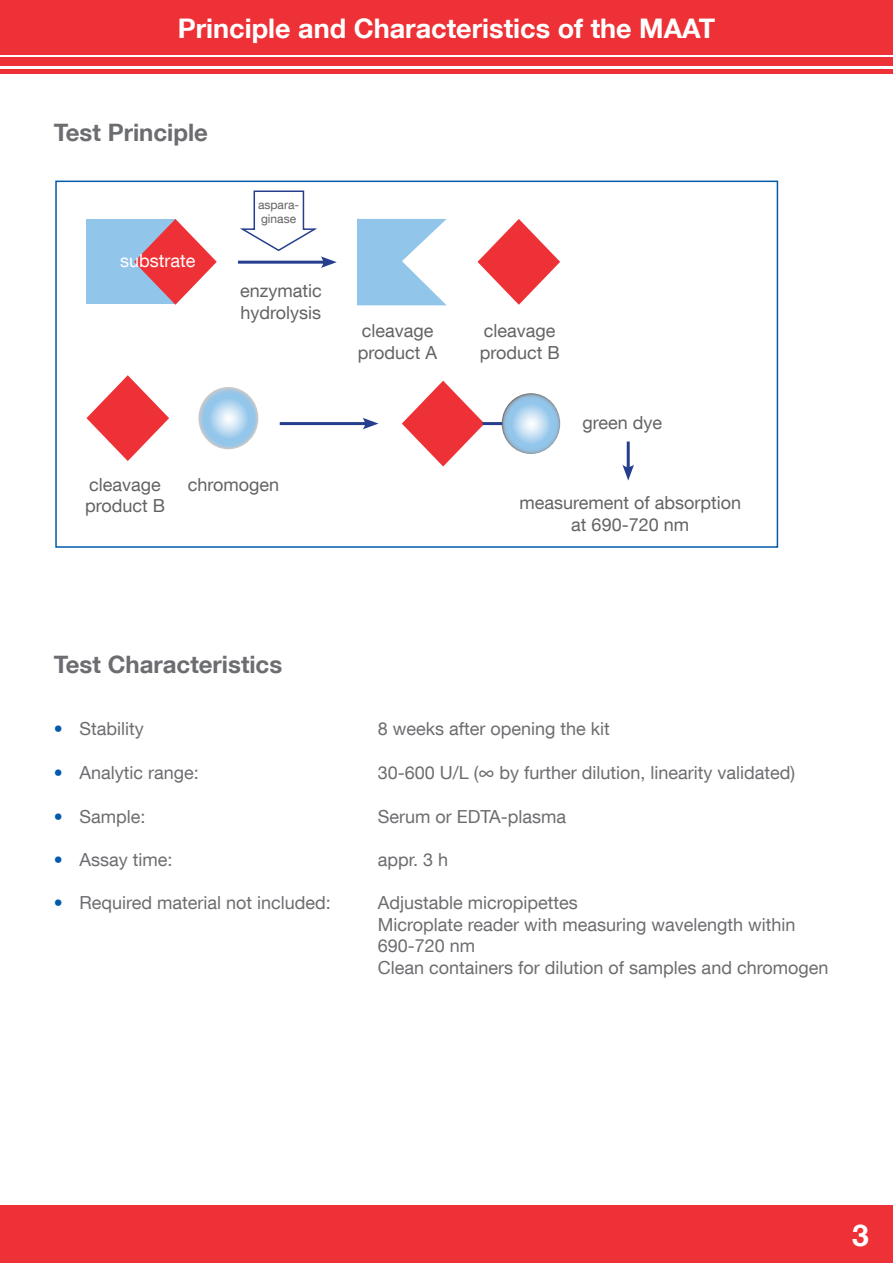
<style>
.page{position:relative;width:893px;height:1263px;background:#fff}
.page>*{position:absolute;margin:0;border:0;box-sizing:border-box;transform-origin:0 0}
.t1{font:700 30px "Helvetica Neue LT Com";color:#fff}
.t2{font:700 27px "Helvetica Neue LT Com";color:#fff}
.t3{font:700 24px "Helvetica Neue LT Com";color:#6c6d70}
.t4{font:18px/21.6px "Helvetica Neue LT Com";color:#6c6d70}
.t5{font:18px/21.6px "Helvetica Neue LT Com";color:#636366}
.t6{font:18px "Helvetica Neue LT Com";color:#fff}
.t7{font:12px/14.4px "Helvetica Neue LT Com";color:#636366}
.s1{color:#015aaa}
.s2{font-size:21px}
</style>
<div class="page">
<div style="left:0;top:0;width:893px;height:54px;background:#ee3136"></div>
<div style="left:0;top:69px;width:893px;height:5px;background:#ee3136"></div>
<div style="left:0;top:57px;width:893px;height:9px;background:#ee3136"></div>
<div style="left:0;top:1205px;width:893px;height:58px;background:#ee3136"></div>
<div style="left:55px;top:181px;width:723px;height:367px;border:2px solid #015aaa"></div>
<div style="left:86px;top:219px;width:90px;height:85px;background:#92c5ea"></div>
<svg style="left:134px;top:219px;width:83px;height:86px"></svg>
<svg style="left:477px;top:219px;width:83px;height:86px"></svg>
<svg style="left:237px;top:190px;width:100px;height:78px"></svg>
<svg style="left:357px;top:219px;width:90px;height:86px"></svg>
<svg style="left:86px;top:375px;width:83px;height:86px"></svg>
<svg style="left:201px;top:388px;width:57px;height:60px"></svg>
<div style="left:198px;top:387px;width:60px;height:62px;border:2px solid #c7c8ca;border-radius:50%"></div>
<hr style="left:280px;top:422px;width:88px;height:3px;background:#253f8e">
<svg style="left:362px;top:418px;width:17px;height:11px"></svg>
<svg style="left:402px;top:381px;width:82px;height:85px"></svg>
<svg style="left:502px;top:393px;width:58px;height:61px"></svg>
<hr style="left:483px;top:422px;width:19px;height:3px;background:#253f8e">
<hr style="left:627px;top:441px;width:3px;height:29px;background:#253f8e">
<svg style="left:622px;top:464px;width:12px;height:17px"></svg>
<h2 class="t2" style="left:178px;top:11px;width:539px">Principle and Characteristics of the MAAT</h2>
<h3 class="t3" style="left:54px;top:117px;width:156px">Test Principle</h3>
<p class="t6" style="left:120px;top:249px;width:77px">substrate</p>
<p class="t7" style="left:258px;top:197px;width:43px">aspara&shy;ginase</p>
<p class="t5" style="left:240px;top:280px;width:83px">enzymatic hydrolysis</p>
<p class="t5" style="left:85px;top:473px;width:82px">cleavage product B</p>
<p class="t5" style="left:188px;top:473px;width:93px">chromogen</p>
<p class="t5" style="left:358px;top:320px;width:81px">cleavage product A</p>
<p class="t5" style="left:480px;top:320px;width:82px">cleavage product B</p>
<p class="t5" style="left:582px;top:411px;width:81px">green dye</p>
<p class="t5" style="left:519px;top:492px;width:223px;text-align:center">measurement of absorption at 690-720 nm</p>
<h3 class="t3" style="left:54px;top:649px;width:230px">Test Characteristics</h3>
<p class="t4" style="left:54px;top:718px;width:91px"><span class="s1">•</span> Stability</p>
<p class="t4" style="left:378px;top:718px;width:234px">8 weeks after opening the kit</p>
<p class="t4" style="left:54px;top:762px;width:146px"><span class="s1">•</span> Analytic range:</p>
<p class="t4" style="left:378px;top:762px;width:419px">30-600 U/L (<span class="s2">∞</span> by further dilution, linearity validated)</p>
<p class="t4" style="left:54px;top:805px;width:93px"><span class="s1">•</span> Sample:</p>
<p class="t4" style="left:378px;top:805px;width:190px">Serum or EDTA-plasma</p>
<p class="t4" style="left:54px;top:848px;width:120px"><span class="s1">•</span> Assay time:</p>
<p class="t4" style="left:378px;top:848px;width:72px">appr. 3 h</p>
<p class="t4" style="left:54px;top:891px;width:278px"><span class="s1">•</span> Required material not included:</p>
<p class="t4" style="left:378px;top:891px;width:452px">Adjustable micropipettes<br>Microplate reader with measuring wavelength within 690-720 nm<br>Clean containers for dilution of samples and chromogen</p>
<h1 class="t1" style="left:852px;top:1216px;width:18px">3</h1>
</div>
